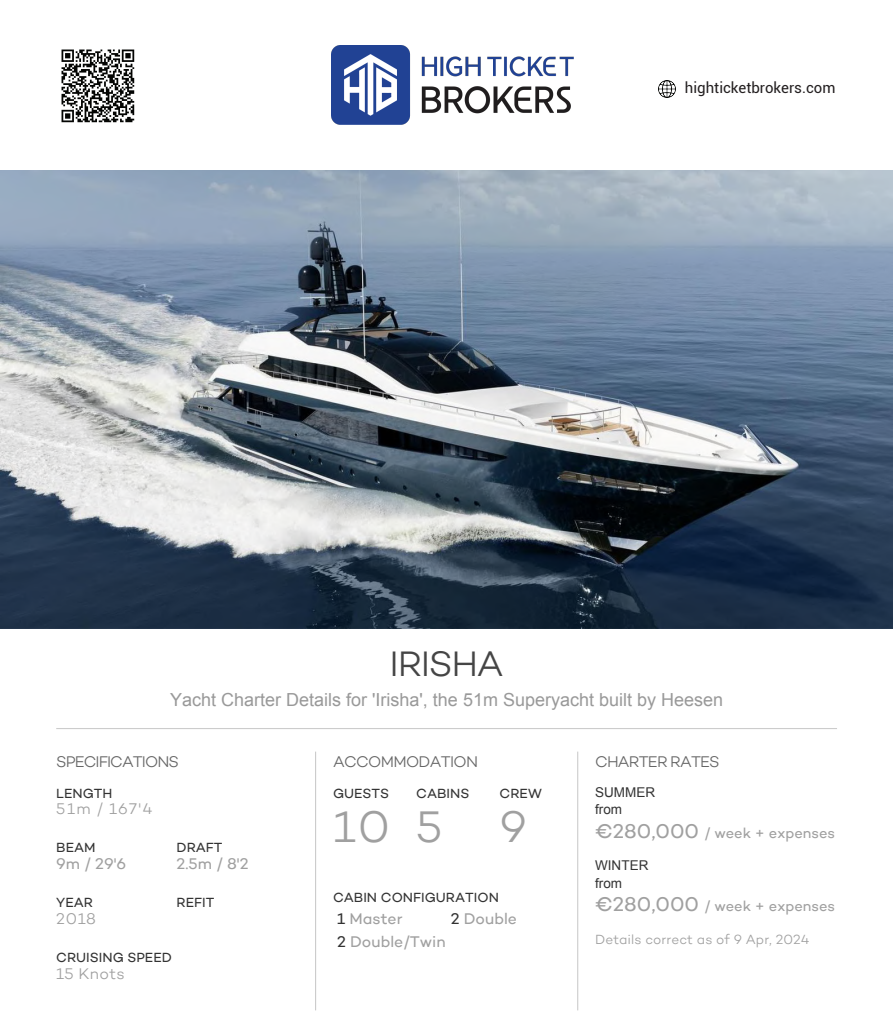
<style>
.page{position:relative;width:893px;height:1032px;background:#fff}
.page>*{position:absolute;margin:0;border:0;box-sizing:border-box;transform-origin:0 0}
.t1{font:300 45px "Campton";color:#a0a0a0}
.t2{font:300 36px "Campton";letter-spacing:-.035em;color:#454545}
.t3{font:18px "Arial";color:#999}
.t4{font:15.75px "Campton";color:#a0a0a0}
.t5{font:300 15.75px "Campton";letter-spacing:-.05em;color:#666}
.t6{font:300 15.75px "Campton";letter-spacing:.04em;color:#a0a0a0}
.t7{font:15px "Roboto";color:#231f20}
.t8{font:14.7px "Campton";color:#a0a0a0}
.t9{font:13.5px "Campton";color:#333}
.t10{font:300 13.5px "Campton";letter-spacing:.005em;color:#a0a0a0}
.t11{font:13.5px/17.1px "Arial";color:#333}
.s1{color:#333}
.s2{font-size:20.25px}
</style>
<div class="page">
<img style="left:0;top:170px;width:893px;height:459px">
<svg style="left:56px;top:728px;width:781px;height:1px"></svg>
<svg style="left:315px;top:751px;width:1px;height:259px"></svg>
<svg style="left:577px;top:751px;width:1px;height:259px"></svg>
<img style="left:331px;top:45px;width:242px;height:79px">
<img style="left:659px;top:80px;width:17px;height:18px">
<img style="left:61px;top:49px;width:74px;height:74px">
<p class="t7" style="left:685px;top:78px;width:152px">highticketbrokers.com</p>
<h2 class="t2" style="left:390px;top:641px;width:116px">IRISHA</h2>
<h3 class="t3" style="left:170px;top:688px;width:555px">Yacht Charter Details for 'Irisha', the 51m Superyacht built by Heesen</h3>
<p class="t5" style="left:56px;top:751px;width:124px">SPECIFICATIONS</p>
<p class="t9" style="left:56px;top:784px;width:58px">LENGTH</p>
<p class="t6" style="left:56px;top:799px;width:98px">51m / 167'4</p>
<p class="t9" style="left:56px;top:839px;width:41px">BEAM</p>
<p class="t9" style="left:177px;top:839px;width:47px">DRAFT</p>
<p class="t4" style="left:56px;top:854px;width:72px">9m / 29'6</p>
<p class="t4" style="left:177px;top:854px;width:73px">2.5m / 8'2</p>
<p class="t9" style="left:56px;top:894px;width:38px">YEAR</p>
<p class="t9" style="left:177px;top:894px;width:39px">REFIT</p>
<p class="t6" style="left:56px;top:909px;width:41px">2018</p>
<p class="t9" style="left:56px;top:949px;width:117px">CRUISING SPEED</p>
<p class="t6" style="left:56px;top:964px;width:70px">15 Knots</p>
<p class="t5" style="left:333px;top:751px;width:147px">ACCOMMODATION</p>
<p class="t9" style="left:333px;top:784px;width:58px">GUESTS</p>
<p class="t9" style="left:416px;top:784px;width:55px">CABINS</p>
<p class="t9" style="left:500px;top:784px;width:44px">CREW</p>
<h1 class="t1" style="left:333px;top:799px;width:111px">10 5</h1>
<h1 class="t1" style="left:500px;top:799px;width:29px">9</h1>
<p class="t9" style="left:333px;top:889px;width:167px">CABIN CONFIGURATION</p>
<p class="t4" style="left:337px;top:909px;width:67px"><span class="s1">1</span> Master</p>
<p class="t4" style="left:451px;top:909px;width:68px"><span class="s1">2</span> Double</p>
<p class="t4" style="left:337px;top:932px;width:110px"><span class="s1">2</span> Double/Twin</p>
<p class="t5" style="left:595px;top:751px;width:126px">CHARTER RATES</p>
<p class="t11" style="left:595px;top:784px;width:61px">SUMMER from</p>
<p class="t8" style="left:595px;top:824px;width:241px"><span class="s2">€280,000</span> / week + expenses</p>
<p class="t11" style="left:595px;top:857px;width:55px">WINTER from</p>
<p class="t8" style="left:595px;top:897px;width:241px"><span class="s2">€280,000</span> / week + expenses</p>
<p class="t10" style="left:595px;top:931px;width:216px">Details correct as of 9 Apr, 2024</p>
</div>
